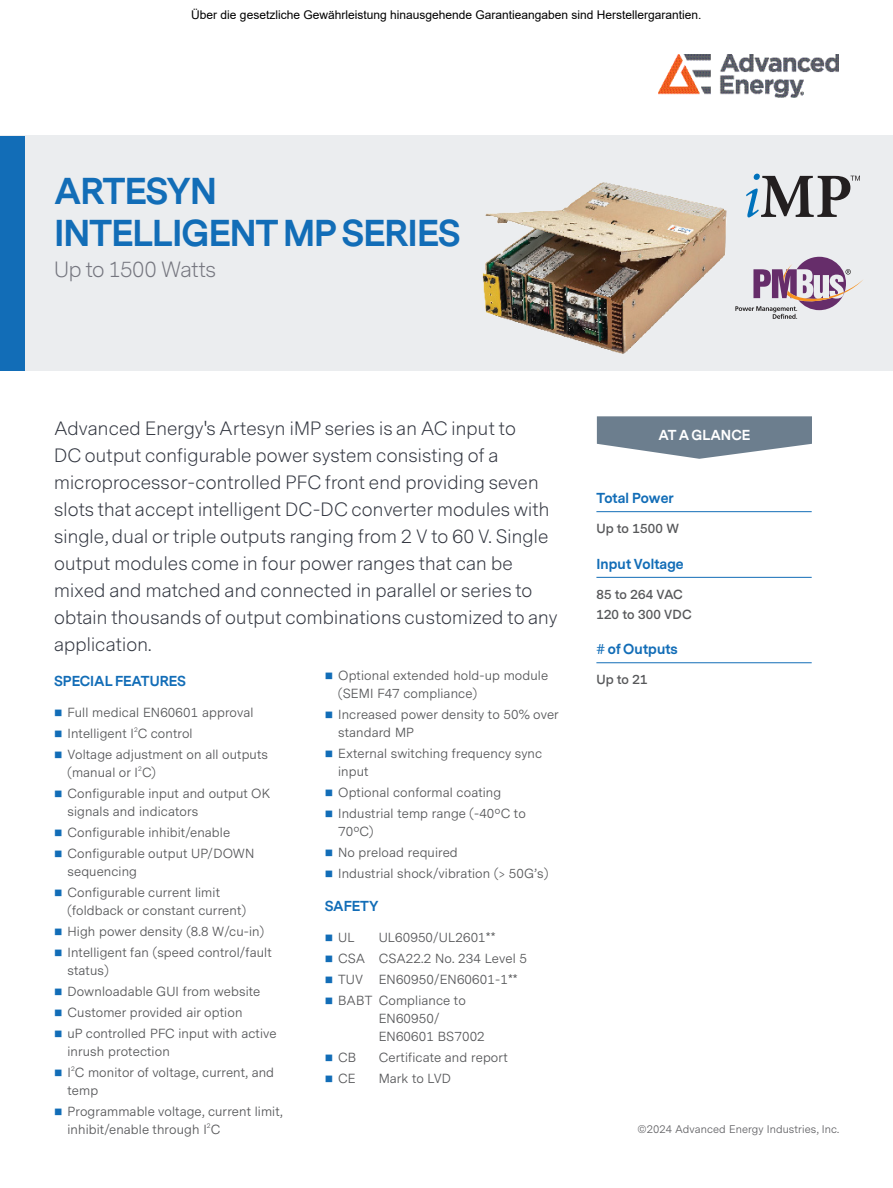
<style>
.page{position:relative;width:893px;height:1188px;background:#fff}
.page>*{position:absolute;margin:0;border:0;box-sizing:border-box;transform-origin:0 0}
.t1{font:700 34.95px/41.8px "Messina Sans";letter-spacing:-.025em;color:#126db7}
.t2{font:300 20.55px "Messina Sans";letter-spacing:-.015em;color:#75767f}
.t3{font:300 18px/27px "Messina Sans";letter-spacing:.01em;color:#323640}
.t4{font:700 13.5px "Messina Sans";color:#126db7}
.t5{font:700 13.5px "Messina Sans";color:#fff}
.t6{font:13.2px/18px "Messina Sans";letter-spacing:.01em;color:#57585a}
.t7{font:600 13.2px/19.8px "Messina Sans";letter-spacing:.01em;color:#57585a}
.t8{font:12px "Arial";color:#000}
.t9{font:11.1px "Messina Sans";letter-spacing:.01em;color:#636366}
.t10{font:6.6px "Messina Sans";color:#57585a}
.s1{color:#126db7}
</style>
<div class="page">
<div style="left:0;top:136px;width:893px;height:235px;background:#ebedef"></div>
<div style="left:0;top:136px;width:24px;height:235px;background:#126db7"></div>
<svg style="left:597px;top:416px;width:215px;height:43px"></svg>
<hr style="left:596px;top:511px;width:216px;height:1px;background:#126db7">
<hr style="left:596px;top:577px;width:216px;height:1px;background:#126db7">
<hr style="left:596px;top:663px;width:216px;height:1px;background:#126db7">
<svg style="left:749px;top:257px;width:114px;height:62px"></svg>
<svg style="left:749px;top:174px;width:111px;height:43px"></svg>
<img style="left:482px;top:182px;width:267px;height:172px">
<img style="left:658px;top:54px;width:181px;height:44px">
<p class="t8" style="left:191px;top:6px;width:512px">Über die gesetzliche Gewährleistung hinausgehende Garantieangaben sind Herstellergarantien.</p>
<h1 class="t1" style="left:54px;top:171px;width:408px">ARTESYN<br>INTELLIGENT MP SERIES</h1>
<h2 class="t2" style="left:54px;top:256px;width:164px">Up to 1500 Watts</h2>
<h3 class="t3" style="left:54px;top:415px;width:463px">Advanced Energy's Artesyn iMP series is an AC input to</h3>
<p class="t5" style="left:658px;top:425px;width:93px">AT A GLANCE</p>
<p class="t3" style="left:54px;top:442px;width:505px">DC output configurable power system consisting of a microprocessor-controlled PFC front end providing seven slots that accept intelligent DC-DC converter modules with single, dual or triple outputs ranging from 2 V to 60 V. Single output modules come in four power ranges that can be mixed and matched and connected in parallel or series to obtain thousands of output combinations customized to any application.</p>
<p class="t4" style="left:54px;top:672px;width:134px">SPECIAL FEATURES</p>
<p class="t6" style="left:54px;top:704px;width:201px"><span class="s1">■</span> Full medical EN60601 approval</p>
<p class="t6" style="left:54px;top:725px;width:140px"><span class="s1">■</span> Intelligent I C control</p>
<p class="t4" style="left:596px;top:488px;width:79px">Total Power</p>
<p class="t7" style="left:596px;top:520px;width:84px">Up to 1500 W</p>
<p class="t4" style="left:596px;top:554px;width:89px">Input Voltage</p>
<p class="t7" style="left:596px;top:585px;width:97px">85 to 264 VAC<br>120 to 300 VDC</p>
<p class="t4" style="left:596px;top:639px;width:83px"># of Outputs</p>
<p class="t7" style="left:596px;top:671px;width:53px">Up to 21</p>
<p class="t6" style="left:338px;top:667px;width:212px;text-indent:-14px"><span class="s1">■</span> Optional extended hold-up module (SEMI F47 compliance)</p>
<p class="t6" style="left:338px;top:706px;width:222px;text-indent:-14px"><span class="s1">■</span> Increased power density to 50% over standard MP</p>
<p class="t6" style="left:338px;top:745px;width:206px;text-indent:-14px"><span class="s1">■</span> External switching frequency sync input</p>
<p class="t6" style="left:325px;top:784px;width:178px"><span class="s1">■</span> Optional conformal coating</p>
<p class="t6" style="left:338px;top:805px;width:189px;text-indent:-14px"><span class="s1">■</span> Industrial temp range (-40ºC to<br>70ºC)</p>
<p class="t6" style="left:325px;top:844px;width:135px"><span class="s1">■</span> No preload required</p>
<p class="t6" style="left:325px;top:865px;width:225px"><span class="s1">■</span> Industrial shock/vibration (&gt; 50G’s)</p>
<p class="t4" style="left:325px;top:897px;width:55px">SAFETY</p>
<p class="t6" style="left:325px;top:929px;width:31px"><span class="s1">■</span> UL</p>
<p class="t6" style="left:379px;top:929px;width:119px">UL60950/UL2601**</p>
<p class="t6" style="left:325px;top:950px;width:204px"><span class="s1">■</span> CSA CSA22.2 No. 234 Level 5</p>
<p class="t6" style="left:325px;top:971px;width:195px"><span class="s1">■</span> TUV EN60950/EN60601-1**</p>
<p class="t6" style="left:379px;top:992px;width:108px;text-indent:-54px"><span class="s1">■</span> BABT Compliance to<br>EN60950/<br>EN60601 BS7002</p>
<p class="t6" style="left:325px;top:1049px;width:33px"><span class="s1">■</span> CB</p>
<p class="t6" style="left:379px;top:1049px;width:131px">Certificate and report</p>
<p class="t6" style="left:325px;top:1070px;width:33px"><span class="s1">■</span> CE</p>
<p class="t6" style="left:379px;top:1070px;width:74px">Mark to LVD</p>
<p class="t10" style="left:134px;top:725px;width:5px">2</p>
<p class="t6" style="left:68px;top:746px;width:202px;text-indent:-14px"><span class="s1">■</span> Voltage adjustment on all outputs (manual or I C)</p>
<p class="t10" style="left:138px;top:764px;width:5px">2</p>
<p class="t6" style="left:68px;top:785px;width:204px;text-indent:-14px"><span class="s1">■</span> Configurable input and output OK signals and indicators</p>
<p class="t6" style="left:54px;top:824px;width:178px"><span class="s1">■</span> Configurable inhibit/enable</p>
<p class="t6" style="left:68px;top:845px;width:188px;text-indent:-14px"><span class="s1">■</span> Configurable output UP/DOWN sequencing</p>
<p class="t6" style="left:68px;top:884px;width:180px;text-indent:-14px"><span class="s1">■</span> Configurable current limit (foldback or constant current)</p>
<p class="t6" style="left:54px;top:923px;width:212px"><span class="s1">■</span> High power density (8.8 W/cu-in)</p>
<p class="t6" style="left:68px;top:944px;width:206px;text-indent:-14px"><span class="s1">■</span> Intelligent fan (speed control/fault status)</p>
<p class="t6" style="left:54px;top:983px;width:208px"><span class="s1">■</span> Downloadable GUI from website</p>
<p class="t6" style="left:54px;top:1004px;width:190px"><span class="s1">■</span> Customer provided air option</p>
<p class="t6" style="left:68px;top:1025px;width:211px;text-indent:-14px"><span class="s1">■</span> uP controlled PFC input with active inrush protection</p>
<p class="t6" style="left:54px;top:1064px;width:222px"><span class="s1">■</span> I C monitor of voltage, current, and</p>
<p class="t10" style="left:71px;top:1064px;width:5px">2</p>
<p class="t6" style="left:67px;top:1082px;width:32px">temp</p>
<p class="t6" style="left:68px;top:1103px;width:217px;text-indent:-14px"><span class="s1">■</span> Programmable voltage, current limit, inhibit/enable through I C</p>
<p class="t10" style="left:207px;top:1121px;width:5px">2</p>
<p class="t9" style="left:637px;top:1122px;width:203px">©2024 Advanced Energy Industries, Inc.</p>
</div>
